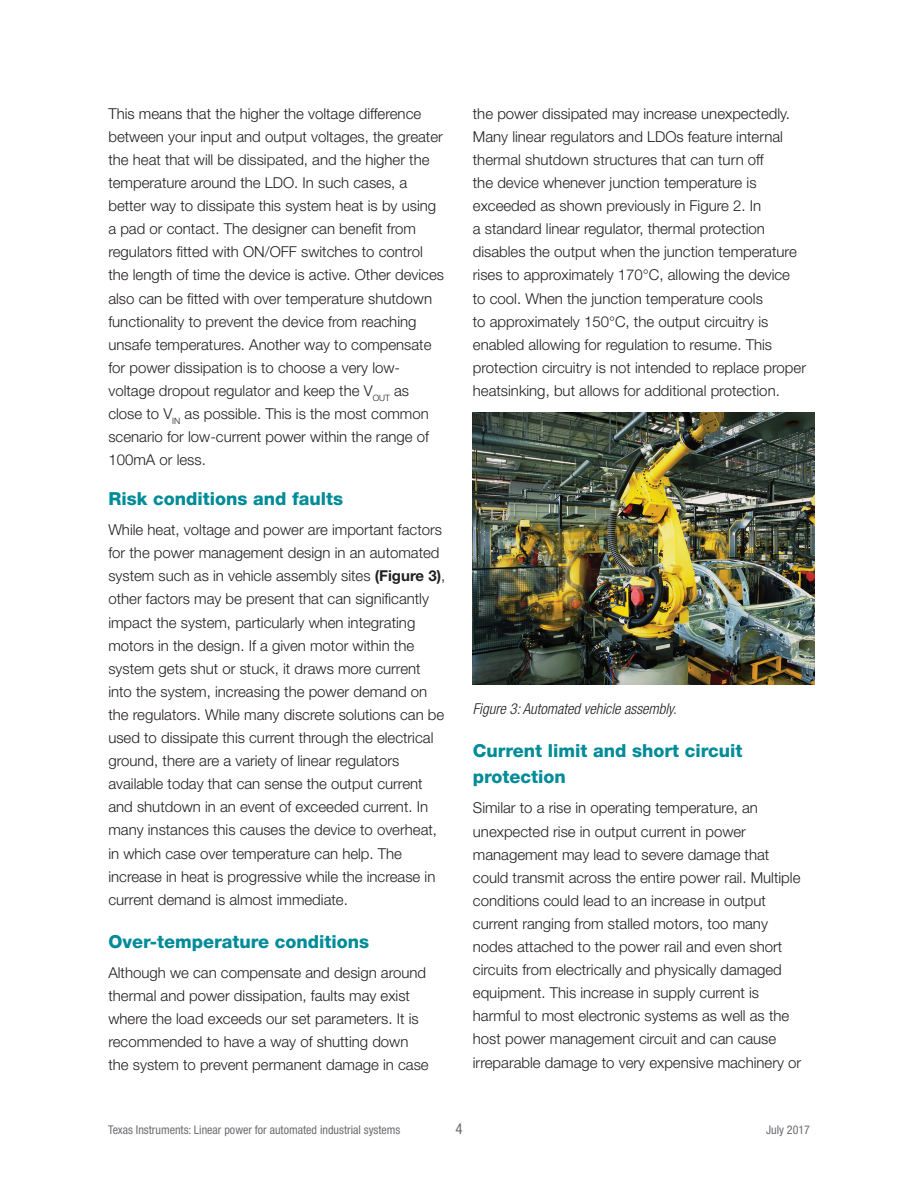
<style>
.page{position:relative;width:918px;height:1188px;background:#fff}
.page>*{position:absolute;margin:0;border:0;box-sizing:border-box;transform-origin:0 0}
.t1{font:800 18px/26.1px "Helvetica Neue LT Std";color:#008b98}
.t2{font:300 15px/23.1px "Helvetica Neue LT Std";color:#231f20}
.t3{font:italic 300 condensed 15px "Helvetica Neue LT Std";color:#231f20}
.t4{font:condensed 15px "Helvetica Neue LT Std";color:#6c6d70}
.t5{font:condensed 12px "Helvetica Neue LT Std";color:#6c6d70}
.s1{font-weight:700}
</style>
<div class="page">
<img style="left:472px;top:412px;width:343px;height:272px">
<p class="t2" style="left:108px;top:102px;width:337px">This means that the higher the voltage difference between your input and output voltages, the greater the heat that will be dissipated, and the higher the temperature around the LDO. In such cases, a better way to dissipate this system heat is by using a pad or contact. The designer can benefit from regulators fitted with ON/OFF switches to control the length of time the device is active. Other devices also can be fitted with over temperature shutdown functionality to prevent the device from reaching unsafe temperatures. Another way to compensate for power dissipation is to choose a very low&shy;voltage dropout regulator and keep the V<sub>OUT</sub> as close to V<sub>IN</sub> as possible. This is the most common scenario for low-current power within the range of 100mA or less.</p>
<p class="t1" style="left:108px;top:486px;width:236px">Risk conditions and faults</p>
<p class="t2" style="left:108px;top:518px;width:338px">While heat, voltage and power are important factors for the power management design in an automated system such as in vehicle assembly sites <span class="s1">(Figure 3)</span>, other factors may be present that can significantly impact the system, particularly when integrating motors in the design. If a given motor within the system gets shut or stuck, it draws more current into the system, increasing the power demand on the regulators. While many discrete solutions can be used to dissipate this current through the electrical ground, there are a variety of linear regulators available today that can sense the output current and shutdown in an event of exceeded current. In many instances this causes the device to overheat, in which case over temperature can help. The increase in heat is progressive while the increase in current demand is almost immediate.</p>
<p class="t1" style="left:108px;top:928px;width:262px">Over-temperature conditions</p>
<p class="t2" style="left:108px;top:961px;width:322px">Although we can compensate and design around thermal and power dissipation, faults may exist where the load exceeds our set parameters. It is recommended to have a way of shutting down the system to prevent permanent damage in case</p>
<p class="t2" style="left:473px;top:102px;width:335px">the power dissipated may increase unexpectedly.<br>Many linear regulators and LDOs feature internal thermal shutdown structures that can turn off<br>the device whenever junction temperature is exceeded as shown previously in Figure 2. In<br>a standard linear regulator, thermal protection disables the output when the junction temperature rises to approximately 170°C, allowing the device to cool. When the junction temperature cools<br>to approximately 150°C, the output circuitry is enabled allowing for regulation to resume. This protection circuitry is not intended to replace proper heatsinking, but allows for additional protection.</p>
<p class="t3" style="left:473px;top:700px;width:205px">Figure 3: Automated vehicle assembly.</p>
<p class="t1" style="left:473px;top:738px;width:271px">Current limit and short circuit protection</p>
<p class="t2" style="left:473px;top:796px;width:330px">Similar to a rise in operating temperature, an unexpected rise in output current in power management may lead to severe damage that could transmit across the entire power rail. Multiple conditions could lead to an increase in output current ranging from stalled motors, too many nodes attached to the power rail and even short circuits from electrically and physically damaged equipment. This increase in supply current is harmful to most electronic systems as well as the host power management circuit and can cause irreparable damage to very expensive machinery or</p>
<p class="t5" style="left:108px;top:1123px;width:294px">Texas Instruments: Linear power for automated industrial systems</p>
<p class="t4" style="left:455px;top:1120px;width:9px">4</p>
<p class="t5" style="left:766px;top:1123px;width:45px">July 2017</p>
</div>
